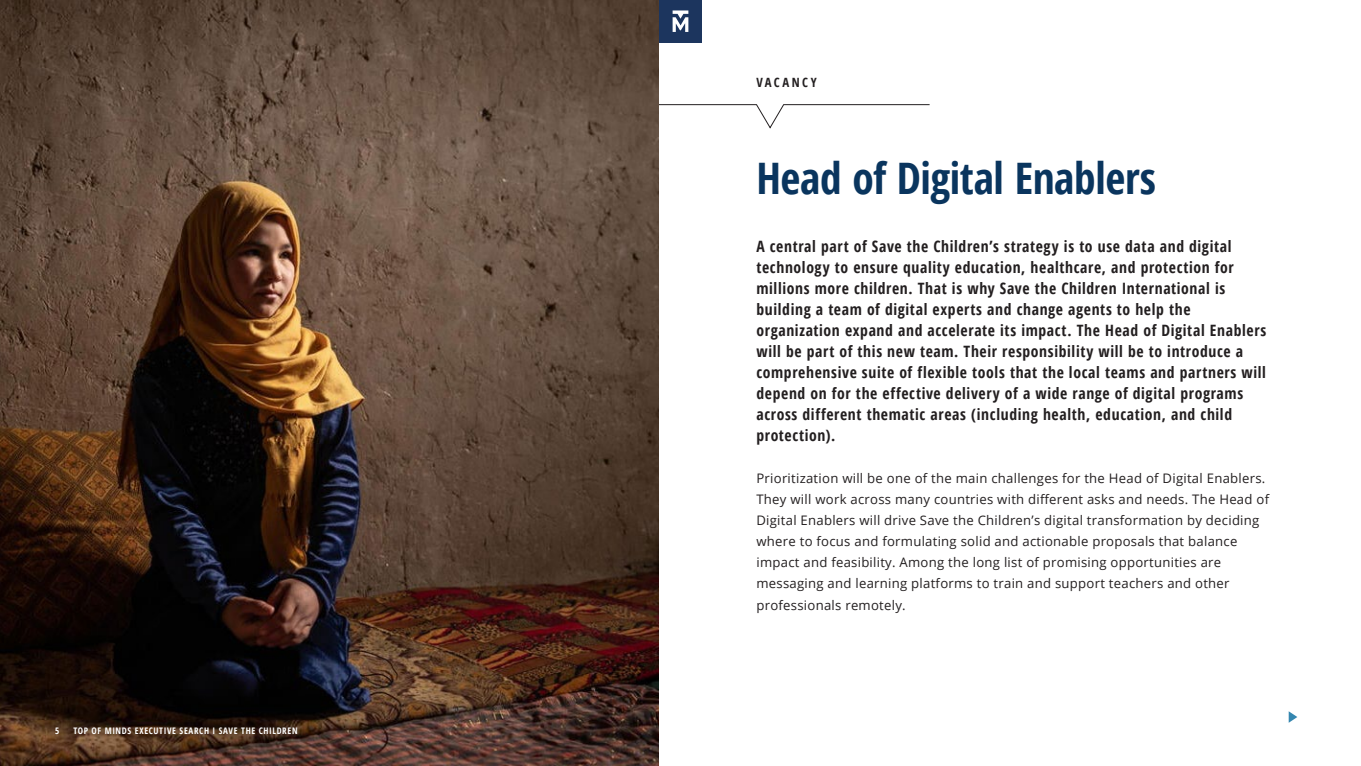
<style>
.page{position:relative;width:1361px;height:766px;background:#fff}
.page>*{position:absolute;margin:0;border:0;box-sizing:border-box;transform-origin:0 0}
.Page_header_kopie{font:700 condensed 43.42px "Open Sans";letter-spacing:-.01em;color:#0a355e}
.t1{font:700 condensed 15.67px/21px "Open Sans";letter-spacing:.04em;color:#231f20}
.t2{font:13.12px/21px "Open Sans";letter-spacing:.02em;color:#231f20}
.t3{font:700 condensed 12.75px "Open Sans";letter-spacing:.19em;color:#231f20}
.t4{font:700 condensed 9px "Open Sans";letter-spacing:.07em;color:#fff}
</style>
<div class="page">
<svg style="left:658px;top:104px;width:272px;height:24px"></svg>
<img style="left:0;top:0;width:658px;height:765px">
<svg style="left:1288px;top:711px;width:9px;height:11px"></svg>
<div style="left:659px;top:0;width:43px;height:43px;background:#1c355e"></div>
<svg style="left:672px;top:10px;width:16px;height:22px"></svg>
<p class="t4" style="left:55px;top:724px;width:6px">5</p>
<p class="t4" style="left:73px;top:724px;width:226px">TOP OF MINDS EXECUTIVE SEARCH I SAVE THE CHILDREN</p>
<p class="t3" style="left:756px;top:73px;width:62px">VACANCY</p>
<p class="Page_header_kopie" style="left:756px;top:148px;width:401px">Head of Digital Enablers</p>
<p class="t1" style="left:756px;top:235px;width:511px">A central part of Save the Children’s strategy is to use data and digital technology to ensure quality education, healthcare, and protection for millions more children. That is why Save the Children International is building a team of digital experts and change agents to help the organization expand and accelerate its impact. The Head of Digital Enablers will be part of this new team. Their responsibility will be to introduce a comprehensive suite of flexible tools that the local teams and partners will depend on for the effective delivery of a wide range of digital programs across different thematic areas (including health, education, and child protection).</p>
<p class="t2" style="left:756px;top:467px;width:514px">Prioritization will be one of the main challenges for the Head of Digital Enablers.<br>They will work across many countries with different asks and needs. The Head of Digital Enablers will drive Save the Children’s digital transformation by deciding where to focus and formulating solid and actionable proposals that balance impact and feasibility. Among the long list of promising opportunities are messaging and learning platforms to train and support teachers and other professionals remotely.</p>
</div>
